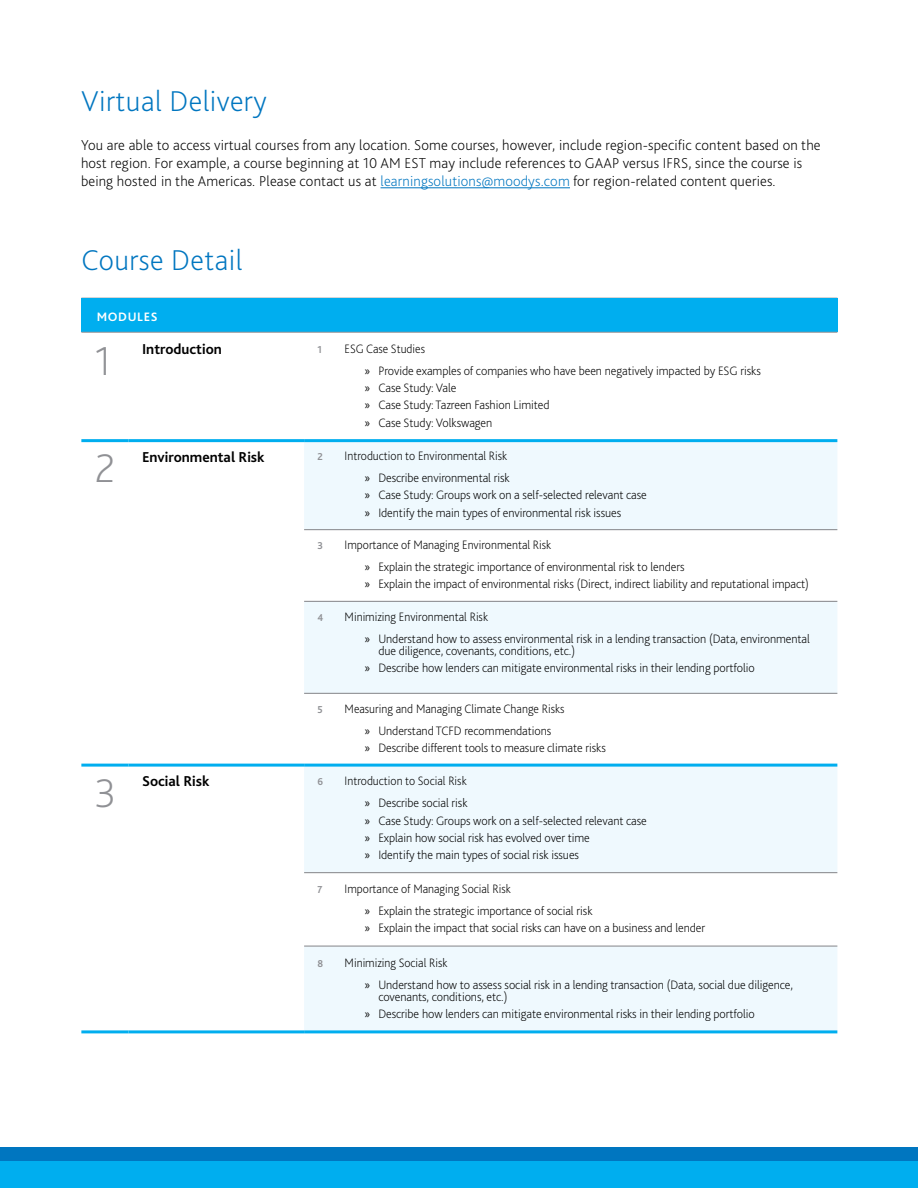
<style>
.page{position:relative;width:918px;height:1188px;background:#fff}
.page>*{position:absolute;margin:0;border:0;box-sizing:border-box;transform-origin:0 0}
.t1{font:200 42px "Bliss Pro";color:#909195}
.t2{font:200 30px "Bliss Pro";letter-spacing:.015em;color:#0076c0}
.t3{font:200 15px/18px "Bliss Pro";letter-spacing:.01em;color:#000}
.t4{font:700 15px "Bliss Pro";color:#000}
.t5{font:200 12.75px/17.2px "Bliss Pro";letter-spacing:-.005em;color:#000}
.t6{font:200 12.75px/22.2px "Bliss Pro";letter-spacing:-.005em;color:#000;scale:.95 1}
.t7{font:700 12.75px "Bliss Pro";letter-spacing:.05em;color:#fff}
.t8{font:700 10.5px "Bliss Pro";color:#909195;scale:.95 1}
.s1{color:#0076c0}
.s2{font-family:"Myriad Pro";font-weight:400}
</style>
<div class="page">
<div style="left:304px;top:442px;width:533px;height:588px;background:#eff9fe"></div>
<svg style="left:304px;top:530px;width:533px;height:416px"></svg>
<hr style="left:304px;top:529px;width:533px;height:1px;background:#909195">
<hr style="left:304px;top:601px;width:533px;height:1px;background:#909195">
<hr style="left:304px;top:693px;width:533px;height:1px;background:#909195">
<hr style="left:304px;top:439px;width:533px;height:3px;background:#00aeef">
<hr style="left:81px;top:439px;width:48px;height:3px;background:#00aeef">
<hr style="left:129px;top:439px;width:175px;height:3px;background:#00aeef">
<hr style="left:81px;top:764px;width:48px;height:3px;background:#00aeef">
<hr style="left:129px;top:764px;width:175px;height:3px;background:#00aeef">
<hr style="left:304px;top:764px;width:533px;height:3px;background:#00aeef">
<hr style="left:304px;top:872px;width:533px;height:1px;background:#909195">
<hr style="left:304px;top:946px;width:533px;height:1px;background:#909195">
<hr style="left:81px;top:1030px;width:48px;height:3px;background:#00aeef">
<hr style="left:129px;top:1030px;width:175px;height:3px;background:#00aeef">
<hr style="left:304px;top:1030px;width:533px;height:3px;background:#00aeef">
<div style="left:0;top:1161px;width:918px;height:27px;background:#00aeef"></div>
<div style="left:0;top:1148px;width:918px;height:13px;background:#0076c0"></div>
<div style="left:81px;top:298px;width:756px;height:34px;background:#00aeef"></div>
<hr style="left:81px;top:332px;width:756px;height:1px;background:#909195">
<hr style="left:381px;top:187px;width:189px;height:1px;background:#0076c0">
<h2 class="t2" style="left:81px;top:83px;width:187px">Virtual Delivery</h2>
<p class="t3" style="left:81px;top:135px;width:741px">You are able to access virtual courses from any location. Some courses, however, include region-specific content based on the host region. For example, a course beginning at 10 AM EST may include references to GAAP versus IFRS, since the course is being hosted in the Americas. Please contact us at <span class="s1">learningsolutions@moodys.com</span> for region-related content queries.</p>
<h2 class="t2" style="left:81px;top:242px;width:163px">Course Detail</h2>
<p class="t7" style="left:97px;top:309px;width:62px">MODULES</p>
<h1 class="t1" style="left:95px;top:335px;width:18px">1</h1>
<p class="t4" style="left:142px;top:340px;width:81px">Introduction</p>
<p class="t8" style="left:318px;top:343px;width:6px">1</p>
<p class="t6" style="left:365px;top:337px;width:418px;text-indent:-20px">ESG Case Studies<br><span class="s2">»</span> Provide examples of companies who have been negatively impacted by ESG risks</p>
<p class="t5" style="left:365px;top:379px;width:186px"><span class="s2">»</span> Case Study: Vale<br><span class="s2">»</span> Case Study: Tazreen Fashion Limited <span class="s2">»</span> Case Study: Volkswagen</p>
<h1 class="t1" style="left:95px;top:442px;width:22px">2</h1>
<p class="t4" style="left:142px;top:447px;width:124px">Environmental Risk</p>
<p class="t8" style="left:318px;top:450px;width:7px">2</p>
<p class="t6" style="left:345px;top:444px;width:175px;text-align:right">Introduction to Environmental Risk <span class="s2">»</span> Describe environmental risk</p>
<p class="t5" style="left:365px;top:486px;width:283px"><span class="s2">»</span> Case Study: Groups work on a self-selected relevant case <span class="s2">»</span> Identify the main types of environmental risk issues</p>
<p class="t8" style="left:318px;top:539px;width:7px">3</p>
<p class="t6" style="left:365px;top:533px;width:338px;text-indent:-20px">Importance of Managing Environmental Risk<br><span class="s2">»</span> Explain the strategic importance of environmental risk to lenders</p>
<p class="t5" style="left:365px;top:575px;width:446px"><span class="s2">»</span> Explain the impact of environmental risks (Direct, indirect liability and reputational impact)</p>
<p class="t8" style="left:318px;top:611px;width:8px">4</p>
<p class="t6" style="left:365px;top:605px;width:470px;text-indent:-20px">Minimizing Environmental Risk<br><span class="s2">»</span> Understand how to assess environmental risk in a lending transaction (Data, environmental</p>
<p class="t5" style="left:365px;top:642px;width:391px;text-indent:13px">due diligence, covenants, conditions, etc.)<br><span class="s2">»</span> Describe how lenders can mitigate environmental risks in their lending portfolio</p>
<p class="t8" style="left:318px;top:703px;width:7px">5</p>
<p class="t6" style="left:345px;top:697px;width:233px;text-align:center">Measuring and Managing Climate Change Risks <span class="s2">»</span> Understand TCFD recommendations</p>
<p class="t5" style="left:365px;top:739px;width:243px"><span class="s2">»</span> Describe different tools to measure climate risks</p>
<h1 class="t1" style="left:95px;top:767px;width:23px">3</h1>
<p class="t4" style="left:142px;top:772px;width:69px">Social Risk</p>
<p class="t8" style="left:318px;top:775px;width:7px">6</p>
<p class="t6" style="left:345px;top:770px;width:131px;text-align:right">Introduction to Social Risk <span class="s2">»</span> Describe social risk</p>
<p class="t5" style="left:365px;top:811px;width:283px"><span class="s2">»</span> Case Study: Groups work on a self-selected relevant case <span class="s2">»</span> Explain how social risk has evolved over time<br><span class="s2">»</span> Identify the main types of social risk issues</p>
<p class="t8" style="left:318px;top:883px;width:7px">7</p>
<p class="t6" style="left:365px;top:877px;width:241px;text-indent:-20px">Importance of Managing Social Risk<br><span class="s2">»</span> Explain the strategic importance of social risk</p>
<p class="t5" style="left:365px;top:919px;width:342px"><span class="s2">»</span> Explain the impact that social risks can have on a business and lender</p>
<p class="t8" style="left:318px;top:957px;width:8px">8</p>
<p class="t6" style="left:365px;top:951px;width:452px;text-indent:-20px">Minimizing Social Risk<br><span class="s2">»</span> Understand how to assess social risk in a lending transaction (Data, social due diligence,</p>
<p class="t5" style="left:365px;top:987px;width:391px;text-indent:13px">covenants, conditions, etc.)<br><span class="s2">»</span> Describe how lenders can mitigate environmental risks in their lending portfolio</p>
</div>
